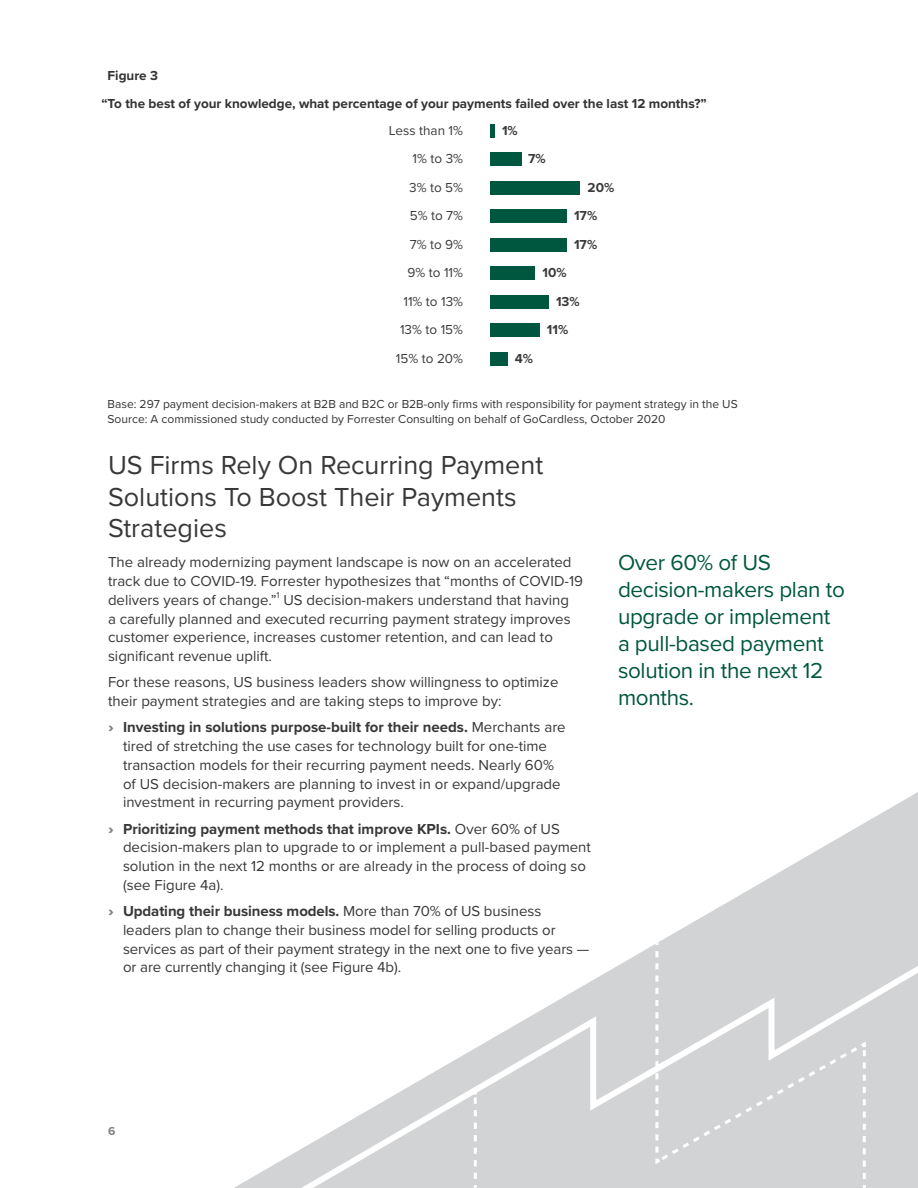
<style>
.page{position:relative;width:918px;height:1188px;background:#fff}
.page>*{position:absolute;margin:0;border:0;box-sizing:border-box;transform-origin:0 0}
.t1{font:27px/31.5px "Proxima Nova";color:#383839}
.t2{font:22.5px/27px "Proxima Nova";letter-spacing:-.015em;color:#005740}
.t3{font:15px/18.8px "Proxima Nova";color:#383839}
.t4{font:700 13.5px/27px "Proxima Nova";color:#333}
.t5{font:13.5px/28.5px "Proxima Nova";color:#3b3b3c;text-align:right}
.t6{font:700 13.5px/28.5px "Proxima Nova";color:#3b3b3c}
.t7{font:12px/15px "Proxima Nova";color:#333}
.t8{font:700 12px "Proxima Nova";color:#808285}
.s1{font-weight:900;color:#808285}
.s2{font-weight:700}
</style>
<div class="page">
<svg style="left:234px;top:792px;width:684px;height:396px"></svg>
<svg style="left:291px;top:956px;width:627px;height:232px"></svg>
<svg style="left:474px;top:1091px;width:3px;height:88px"></svg>
<div style="left:654px;top:933px;width:213px;height:246px;background:#d1d3d4"></div>
<div style="left:490px;top:124px;width:5px;height:13px;background:#005740"></div>
<div style="left:490px;top:152px;width:32px;height:14px;background:#005740"></div>
<div style="left:490px;top:181px;width:90px;height:13px;background:#005740"></div>
<div style="left:490px;top:209px;width:77px;height:14px;background:#005740"></div>
<div style="left:490px;top:238px;width:77px;height:13px;background:#005740"></div>
<div style="left:490px;top:266px;width:45px;height:14px;background:#005740"></div>
<div style="left:490px;top:295px;width:59px;height:13px;background:#005740"></div>
<div style="left:490px;top:323px;width:50px;height:14px;background:#005740"></div>
<div style="left:490px;top:352px;width:18px;height:13px;background:#005740"></div>
<p class="t4" style="left:101px;top:62px;width:607px;text-indent:6px">Figure 3<br>“To the best of your knowledge, what percentage of your payments failed over the last 12 months?”</p>
<p class="t5" style="left:389px;top:115px;width:76px">Less than 1%</p>
<p class="t5" style="left:396px;top:144px;width:69px">1% to 3%<br>3% to 5%<br>5% to 7%<br>7% to 9%<br>9% to 11%<br>11% to 13%<br>13% to 15%<br>15% to 20%</p>
<p class="t6" style="left:502px;top:116px;width:17px">1%</p>
<p class="t6" style="left:528px;top:144px;width:19px">7%</p>
<p class="t6" style="left:574px;top:173px;width:42px;text-indent:14px">20%<br>17%<br>17%</p>
<p class="t6" style="left:543px;top:258px;width:26px">10%</p>
<p class="t6" style="left:556px;top:287px;width:25px">13%</p>
<p class="t6" style="left:547px;top:315px;width:23px">11%</p>
<p class="t6" style="left:515px;top:344px;width:20px">4%</p>
<p class="t7" style="left:108px;top:396px;width:632px">Base: 297 payment decision-makers at B2B and B2C or B2B-only firms with responsibility for payment strategy in the US<br>Source: A commissioned study conducted by Forrester Consulting on behalf of GoCardless, October 2020</p>
<h1 class="t1" style="left:108px;top:448px;width:437px">US Firms Rely On Recurring Payment<br>Solutions To Boost Their Payments<br>Strategies</h1>
<p class="t3" style="left:108px;top:552px;width:477px">The already modernizing payment landscape is now on an accelerated track due to COVID-19. Forrester hypothesizes that “months of COVID-19 delivers years of change.”<sup>1</sup> US decision-makers understand that having<br>a carefully planned and executed recurring payment strategy improves customer experience, increases customer retention, and can lead to significant revenue uplift.</p>
<p class="t3" style="left:108px;top:672px;width:452px">For these reasons, US business leaders show willingness to optimize their payment strategies and are taking steps to improve by:</p>
<p class="t3" style="left:123px;top:717px;width:444px;text-indent:-15px"><span class="s1">›</span> <span class="s2">Investing in solutions purpose-built for their needs.</span> Merchants are tired of stretching the use cases for technology built for one-time transaction models for their recurring payment needs. Nearly 60% of US decision-makers are planning to invest in or expand/upgrade investment in recurring payment providers.</p>
<p class="t3" style="left:123px;top:819px;width:469px;text-indent:-15px"><span class="s1">›</span> <span class="s2">Prioritizing payment methods that improve KPIs.</span> Over 60% of US decision-makers plan to upgrade to or implement a pull-based payment solution in the next 12 months or are already in the process of doing so (see Figure 4a).</p>
<p class="t3" style="left:123px;top:901px;width:468px;text-indent:-15px"><span class="s1">›</span> <span class="s2">Updating their business models.</span> More than 70% of US business leaders plan to change their business model for selling products or services as part of their payment strategy in the next one to five years — or are currently changing it (see Figure 4b).</p>
<h2 class="t2" style="left:618px;top:548px;width:228px">Over 60% of US decision-makers plan to upgrade or implement a pull-based payment solution in the next 12 months.</h2>
<p class="t8" style="left:108px;top:1122px;width:9px">6</p>
</div>
